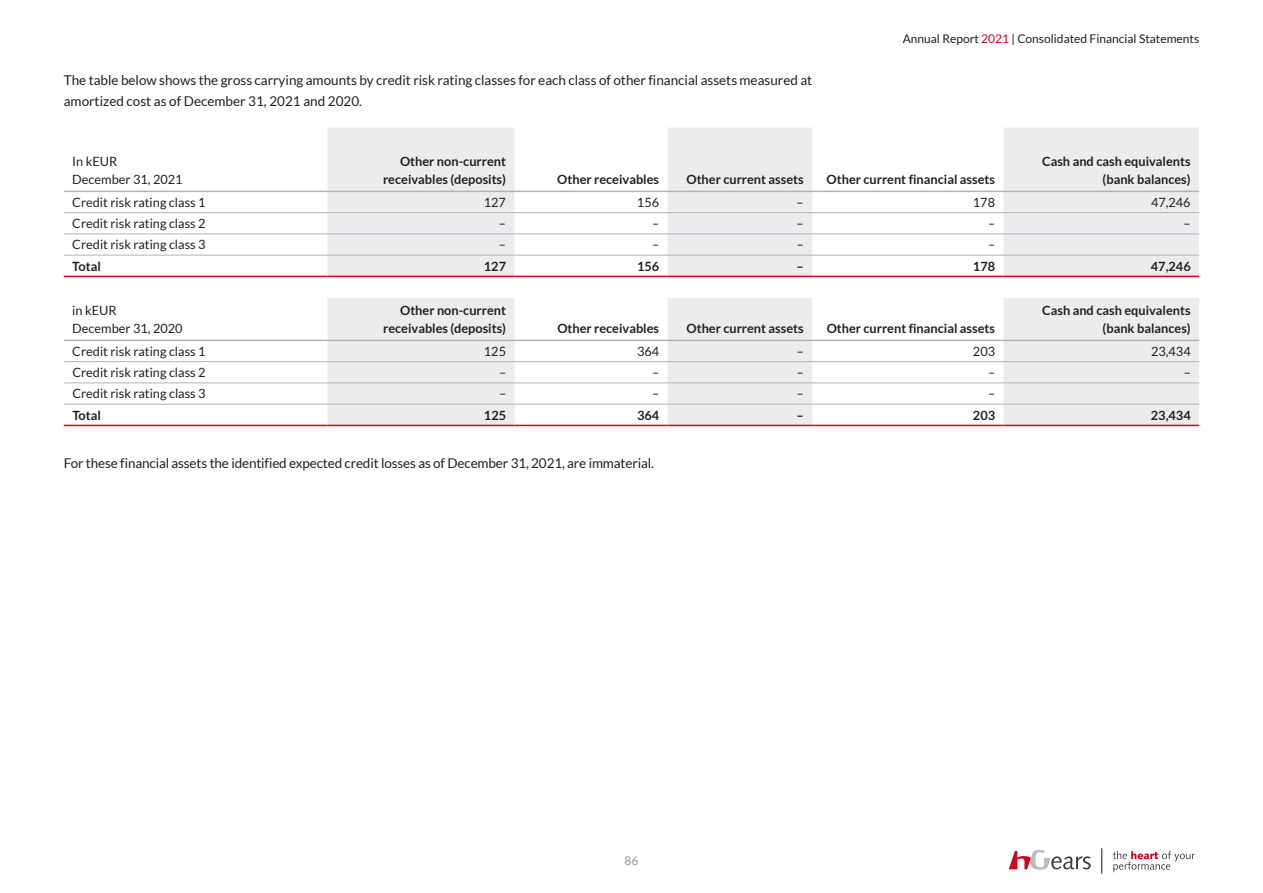
<style>
.page{position:relative;width:1263px;height:893px;background:#fff}
.page>*{position:absolute;margin:0;border:0;box-sizing:border-box;transform-origin:0 0}
.t1{font:13.5px/21.3px "Lato";color:#231f20}
.t2{font:700 12.75px/18px "Lato";color:#231f20;text-align:right}
.t3{font:12.75px/18px "Lato";color:#231f20}
.t4{font:12px "Lato";color:#231f20}
.t5{font:12px "Lato";color:#939598}
.s1{color:#d5001e}
</style>
<div class="page">
<svg style="left:1009px;top:850px;width:82px;height:20px"></svg>
<svg style="left:1113px;top:851px;width:82px;height:21px"></svg>
<svg style="left:1101px;top:848px;width:1px;height:26px"></svg>
<svg style="left:64px;top:190px;width:263px;height:235px"></svg>
<svg style="left:327px;top:128px;width:872px;height:297px;fill:#ececee"></svg>
<hr style="left:64px;top:212px;width:263px;height:1px;background:#b2b3b7">
<hr style="left:327px;top:212px;width:187px;height:1px;background:#b2b3b7">
<hr style="left:514px;top:212px;width:154px;height:1px;background:#b2b3b7">
<hr style="left:668px;top:212px;width:144px;height:1px;background:#b2b3b7">
<hr style="left:812px;top:212px;width:191px;height:1px;background:#b2b3b7">
<hr style="left:1003px;top:212px;width:196px;height:1px;background:#b2b3b7">
<hr style="left:64px;top:234px;width:263px;height:1px;background:#b2b3b7">
<hr style="left:327px;top:234px;width:187px;height:1px;background:#b2b3b7">
<hr style="left:514px;top:234px;width:154px;height:1px;background:#b2b3b7">
<hr style="left:668px;top:234px;width:144px;height:1px;background:#b2b3b7">
<hr style="left:812px;top:234px;width:191px;height:1px;background:#b2b3b7">
<hr style="left:1003px;top:234px;width:196px;height:1px;background:#b2b3b7">
<hr style="left:64px;top:361px;width:263px;height:1px;background:#b2b3b7">
<hr style="left:327px;top:361px;width:187px;height:1px;background:#b2b3b7">
<hr style="left:514px;top:361px;width:154px;height:1px;background:#b2b3b7">
<hr style="left:668px;top:361px;width:144px;height:1px;background:#b2b3b7">
<hr style="left:812px;top:361px;width:191px;height:1px;background:#b2b3b7">
<hr style="left:1003px;top:361px;width:196px;height:1px;background:#b2b3b7">
<hr style="left:64px;top:191px;width:263px;height:1px;background:#b2b3b7">
<hr style="left:327px;top:191px;width:187px;height:1px;background:#b2b3b7">
<hr style="left:514px;top:191px;width:154px;height:1px;background:#b2b3b7">
<hr style="left:668px;top:191px;width:144px;height:1px;background:#b2b3b7">
<hr style="left:812px;top:191px;width:191px;height:1px;background:#b2b3b7">
<hr style="left:1003px;top:191px;width:196px;height:1px;background:#b2b3b7">
<hr style="left:327px;top:340px;width:187px;height:1px;background:#b2b3b7">
<hr style="left:514px;top:340px;width:154px;height:1px;background:#b2b3b7">
<hr style="left:668px;top:340px;width:144px;height:1px;background:#b2b3b7">
<hr style="left:812px;top:340px;width:191px;height:1px;background:#b2b3b7">
<hr style="left:1003px;top:340px;width:196px;height:1px;background:#b2b3b7">
<hr style="left:64px;top:255px;width:263px;height:1px;background:#b2b3b7">
<hr style="left:327px;top:255px;width:187px;height:1px;background:#b2b3b7">
<hr style="left:514px;top:255px;width:154px;height:1px;background:#b2b3b7">
<hr style="left:668px;top:255px;width:144px;height:1px;background:#b2b3b7">
<hr style="left:812px;top:255px;width:191px;height:1px;background:#b2b3b7">
<hr style="left:1003px;top:255px;width:196px;height:1px;background:#b2b3b7">
<hr style="left:64px;top:425px;width:263px;height:1px;background:#d5001e">
<hr style="left:327px;top:425px;width:187px;height:1px;background:#d5001e">
<hr style="left:514px;top:425px;width:154px;height:1px;background:#d5001e">
<hr style="left:668px;top:425px;width:144px;height:1px;background:#d5001e">
<hr style="left:812px;top:425px;width:191px;height:1px;background:#d5001e">
<hr style="left:1003px;top:425px;width:196px;height:1px;background:#d5001e">
<hr style="left:64px;top:383px;width:263px;height:1px;background:#b2b3b7">
<hr style="left:327px;top:383px;width:187px;height:1px;background:#b2b3b7">
<hr style="left:514px;top:383px;width:154px;height:1px;background:#b2b3b7">
<hr style="left:668px;top:383px;width:144px;height:1px;background:#b2b3b7">
<hr style="left:812px;top:383px;width:191px;height:1px;background:#b2b3b7">
<hr style="left:1003px;top:383px;width:196px;height:1px;background:#b2b3b7">
<hr style="left:64px;top:404px;width:263px;height:1px;background:#b2b3b7">
<hr style="left:327px;top:404px;width:187px;height:1px;background:#b2b3b7">
<hr style="left:514px;top:404px;width:154px;height:1px;background:#b2b3b7">
<hr style="left:668px;top:404px;width:144px;height:1px;background:#b2b3b7">
<hr style="left:812px;top:404px;width:191px;height:1px;background:#b2b3b7">
<hr style="left:1003px;top:404px;width:196px;height:1px;background:#b2b3b7">
<hr style="left:64px;top:276px;width:263px;height:1px;background:#d5001e">
<hr style="left:327px;top:276px;width:187px;height:1px;background:#d5001e">
<hr style="left:514px;top:276px;width:154px;height:1px;background:#d5001e">
<hr style="left:668px;top:276px;width:144px;height:1px;background:#d5001e">
<hr style="left:812px;top:276px;width:191px;height:1px;background:#d5001e">
<hr style="left:1003px;top:276px;width:196px;height:1px;background:#d5001e">
<hr style="left:64px;top:340px;width:263px;height:1px;background:#b2b3b7">
<p class="t1" style="left:64px;top:69px;width:750px">The table below shows the gross carrying amounts by credit risk rating classes for each class of other financial assets measured at amortized cost as of December 31, 2021 and 2020.</p>
<p class="t4" style="left:903px;top:31px;width:298px">Annual Report <span class="s1">2021</span> | Consolidated Financial Statements</p>
<p class="t3" style="left:72px;top:152px;width:112px">In kEUR<br>December 31, 2021</p>
<p class="t2" style="left:383px;top:152px;width:124px">Other non-current receivables (deposits)</p>
<p class="t2" style="left:557px;top:170px;width:103px">Other receivables</p>
<p class="t2" style="left:686px;top:170px;width:119px">Other current assets</p>
<p class="t2" style="left:827px;top:170px;width:170px">Other current financial assets</p>
<p class="t2" style="left:1042px;top:152px;width:150px">Cash and cash equivalents (bank balances)</p>
<p class="t3" style="left:72px;top:193px;width:135px">Credit risk rating class 1</p>
<p class="t3" style="left:484px;top:193px;width:24px">127</p>
<p class="t3" style="left:637px;top:193px;width:24px">156</p>
<p class="t3" style="left:797px;top:193px;width:9px">–</p>
<p class="t3" style="left:973px;top:193px;width:24px">178</p>
<p class="t3" style="left:1151px;top:193px;width:41px">47,246</p>
<p class="t3" style="left:72px;top:214px;width:135px">Credit risk rating class 2</p>
<p class="t3" style="left:499px;top:214px;width:9px">–</p>
<p class="t3" style="left:652px;top:214px;width:9px">–</p>
<p class="t3" style="left:797px;top:214px;width:9px">–</p>
<p class="t3" style="left:988px;top:214px;width:9px">–</p>
<p class="t3" style="left:1183px;top:214px;width:9px">–</p>
<p class="t3" style="left:72px;top:236px;width:135px">Credit risk rating class 3</p>
<p class="t3" style="left:499px;top:236px;width:9px">–</p>
<p class="t3" style="left:652px;top:236px;width:9px">–</p>
<p class="t3" style="left:797px;top:236px;width:9px">–</p>
<p class="t3" style="left:988px;top:236px;width:9px">–</p>
<p class="t2" style="left:72px;top:257px;width:30px">Total</p>
<p class="t2" style="left:484px;top:257px;width:24px">127</p>
<p class="t2" style="left:637px;top:257px;width:24px">156</p>
<p class="t2" style="left:796px;top:257px;width:9px">–</p>
<p class="t2" style="left:973px;top:257px;width:24px">178</p>
<p class="t2" style="left:1151px;top:257px;width:41px">47,246</p>
<p class="t3" style="left:72px;top:301px;width:112px">in kEUR<br>December 31, 2020</p>
<p class="t2" style="left:383px;top:301px;width:124px">Other non-current receivables (deposits)</p>
<p class="t2" style="left:1042px;top:301px;width:150px">Cash and cash equivalents (bank balances)</p>
<p class="t2" style="left:557px;top:319px;width:103px">Other receivables</p>
<p class="t2" style="left:686px;top:319px;width:119px">Other current assets</p>
<p class="t2" style="left:827px;top:319px;width:170px">Other current financial assets</p>
<p class="t3" style="left:72px;top:342px;width:135px">Credit risk rating class 1</p>
<p class="t3" style="left:484px;top:342px;width:24px">125</p>
<p class="t3" style="left:637px;top:342px;width:24px">364</p>
<p class="t3" style="left:797px;top:342px;width:9px">–</p>
<p class="t3" style="left:973px;top:342px;width:24px">203</p>
<p class="t3" style="left:1151px;top:342px;width:41px">23,434</p>
<p class="t3" style="left:72px;top:363px;width:135px">Credit risk rating class 2</p>
<p class="t3" style="left:499px;top:363px;width:9px">–</p>
<p class="t3" style="left:652px;top:363px;width:9px">–</p>
<p class="t3" style="left:797px;top:363px;width:9px">–</p>
<p class="t3" style="left:988px;top:363px;width:9px">–</p>
<p class="t3" style="left:1184px;top:363px;width:9px">–</p>
<p class="t3" style="left:72px;top:385px;width:135px">Credit risk rating class 3</p>
<p class="t3" style="left:499px;top:385px;width:9px">–</p>
<p class="t3" style="left:652px;top:385px;width:9px">–</p>
<p class="t3" style="left:797px;top:385px;width:9px">–</p>
<p class="t3" style="left:988px;top:385px;width:9px">–</p>
<p class="t2" style="left:72px;top:406px;width:30px">Total</p>
<p class="t2" style="left:484px;top:406px;width:24px">125</p>
<p class="t2" style="left:637px;top:406px;width:24px">364</p>
<p class="t2" style="left:796px;top:406px;width:9px">–</p>
<p class="t2" style="left:973px;top:406px;width:24px">203</p>
<p class="t2" style="left:1151px;top:406px;width:41px">23,434</p>
<p class="t1" style="left:64px;top:452px;width:592px">For these financial assets the identified expected credit losses as of December 31, 2021, are immaterial.</p>
<p class="t5" style="left:624px;top:854px;width:15px">86</p>
</div>
